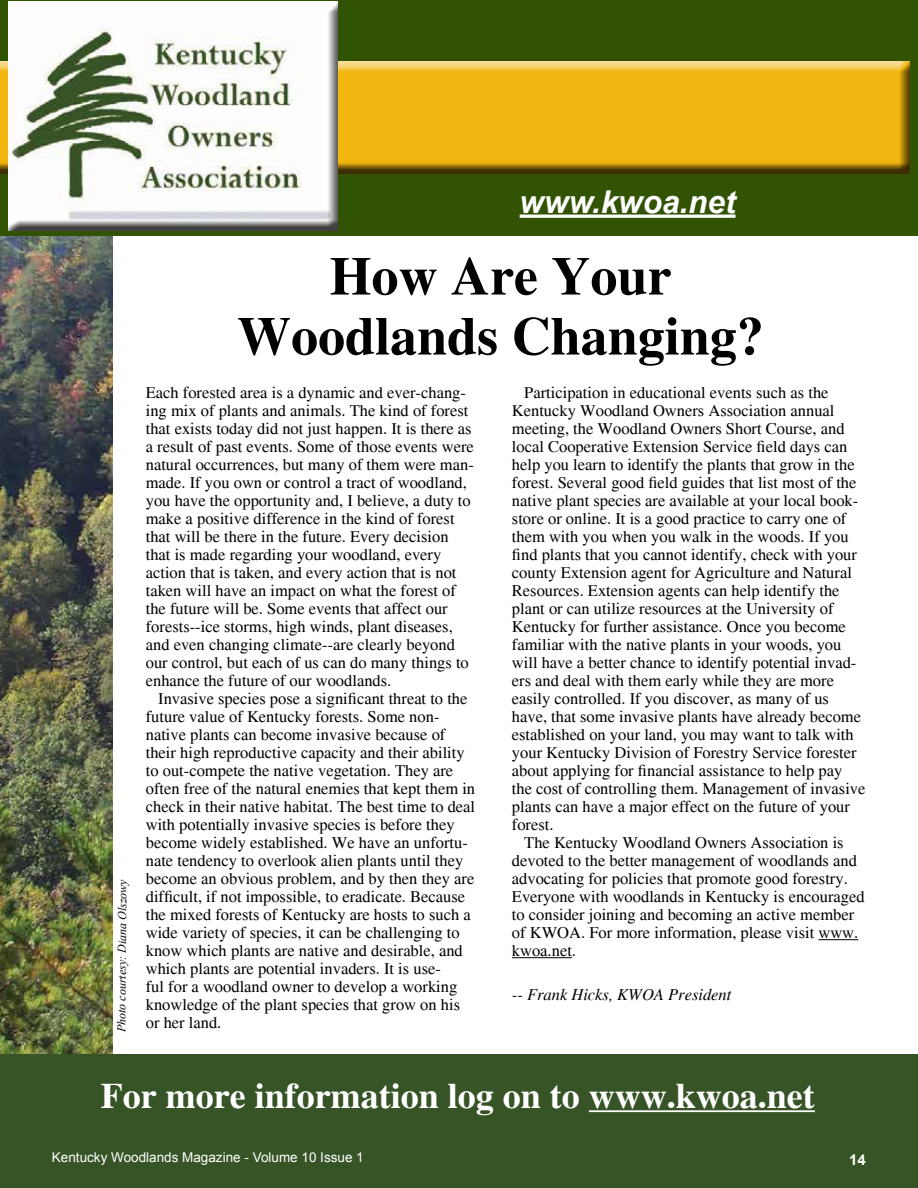
<style>
.page{position:relative;width:918px;height:1188px;background:#fff}
.page>*{position:absolute;margin:0;border:0;box-sizing:border-box;transform-origin:0 0}
.t1{font:700 54px/60px "Times";color:#000;text-align:center}
.t2{font:700 36px "Times";color:#fff}
.t3{font:italic 700 31.5px "Arial";color:#fff}
.t4{font:16.5px/18px "Times";color:#000}
.t5{font:italic 16.5px "Times";color:#000}
.t6{font:700 15px "Arial";color:#fff}
.t7{font:13.5px "Arial";color:#fff}
.t8{font:italic 12px "Times New Roman";letter-spacing:-.01em;color:#000}
</style>
<div class="page">
<img style="left:0;top:236px;width:113px;height:818px">
<div style="left:0;top:0;width:918px;height:236px;background:#325304"></div>
<div style="left:0;top:61px;width:911px;height:114px;background:#000;opacity:.75"></div>
<div style="left:3px;top:0;width:346px;height:231px;background:#000;opacity:.75"></div>
<hr style="left:520px;top:215px;width:216px;height:3px;background:#fff">
<div style="left:0;top:1054px;width:918px;height:134px;background:#375427"></div>
<hr style="left:589px;top:1110px;width:226px;height:2px;background:#fff">
<hr style="left:818px;top:939px;width:40px;height:1px;background:#000">
<hr style="left:512px;top:957px;width:60px;height:1px;background:#000">
<h3 class="t3" style="left:520px;top:181px;width:217px">www.kwoa.net</h3>
<p class="t8" style="left:114px;top:1032px;width:156px;rotate:-90deg">Photo courtesy: Diana Olszowy</p>
<h1 class="t1" style="left:237px;top:247px;width:528px">How Are Your<br>Woodlands Changing?</h1>
<p class="t4" style="left:146px;top:384px;width:330px">Each forested area is a dynamic and ever-chang&shy;ing mix of plants and animals. The kind of forest that exists today did not just happen. It is there as a result of past events. Some of those events were natural occurrences, but many of them were man&shy;made. If you own or control a tract of woodland, you have the opportunity and, I believe, a duty to make a positive difference in the kind of forest that will be there in the future. Every decision that is made regarding your woodland, every action that is taken, and every action that is not taken will have an impact on what the forest of the future will be. Some events that affect our forests--ice storms, high winds, plant diseases, and even changing climate--are clearly beyond our control, but each of us can do many things to enhance the future of our woodlands.</p>
<p class="t4" style="left:146px;top:690px;width:331px;text-indent:12px">Invasive species pose a significant threat to the future value of Kentucky forests. Some non&shy;native plants can become invasive because of their high reproductive capacity and their ability to out-compete the native vegetation. They are often free of the natural enemies that kept them in check in their native habitat. The best time to deal with potentially invasive species is before they become widely established. We have an unfortu&shy;nate tendency to overlook alien plants until they become an obvious problem, and by then they are difficult, if not impossible, to eradicate. Because the mixed forests of Kentucky are hosts to such a wide variety of species, it can be challenging to know which plants are native and desirable, and which plants are potential invaders. It is use-<br>ful for a woodland owner to develop a working knowledge of the plant species that grow on his or her land.</p>
<p class="t4" style="left:512px;top:384px;width:355px;text-indent:12px">Participation in educational events such as the Kentucky Woodland Owners Association annual meeting, the Woodland Owners Short Course, and local Cooperative Extension Service field days can help you learn to identify the plants that grow in the forest. Several good field guides that list most of the native plant species are available at your local book&shy;store or online. It is a good practice to carry one of them with you when you walk in the woods. If you find plants that you cannot identify, check with your county Extension agent for Agriculture and Natural Resources. Extension agents can help identify the plant or can utilize resources at the University of Kentucky for further assistance. Once you become familiar with the native plants in your woods, you will have a better chance to identify potential invad&shy;ers and deal with them early while they are more easily controlled. If you discover, as many of us have, that some invasive plants have already become established on your land, you may want to talk with your Kentucky Division of Forestry Service forester about applying for financial assistance to help pay the cost of controlling them. Management of invasive plants can have a major effect on the future of your forest.</p>
<p class="t4" style="left:512px;top:834px;width:354px;text-indent:12px">The Kentucky Woodland Owners Association is devoted to the better management of woodlands and advocating for policies that promote good forestry.<br>Everyone with woodlands in Kentucky is encouraged to consider joining and becoming an active member of KWOA. For more information, please visit www. kwoa.net.</p>
<p class="t5" style="left:512px;top:985px;width:221px">-- Frank Hicks, KWOA President</p>
<h2 class="t2" style="left:101px;top:1074px;width:715px">For more information log on to www.kwoa.net</h2>
<p class="t7" style="left:52px;top:1148px;width:313px">Kentucky Woodlands Magazine - Volume 10 Issue 1</p>
<p class="t6" style="left:849px;top:1149px;width:18px">14</p>
</div>
